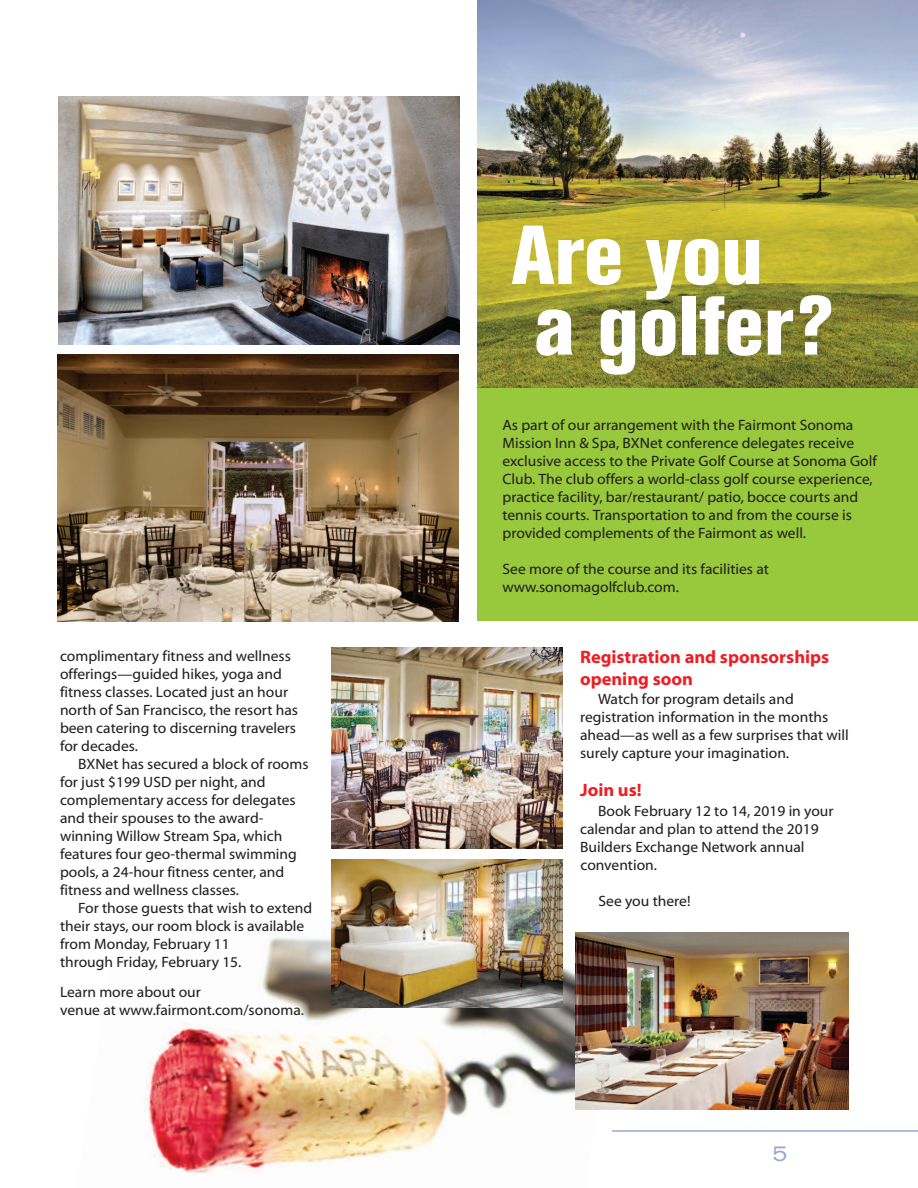
<style>
.page{position:relative;width:918px;height:1188px;background:#fff}
.page>*{position:absolute;margin:0;border:0;box-sizing:border-box;transform-origin:0 0}
.t1{font:800 condensed 82.65px/70.7px "Akzidenz Grotesk BE";color:#fff}
.t2{font:expanded 21px "Akzidenz Grotesk BE";color:#97a7d4}
.t3{font:700 18px/21.6px "Myriad Web Pro";color:#ee1d23}
.t4{font:15px/18px "Myriad Web Pro";color:#231f20}
</style>
<div class="page">
<img style="left:144px;top:918px;width:478px;height:256px">
<hr style="left:612px;top:1130px;width:306px;height:2px;background:#97a7d4">
<div style="left:477px;top:0;width:441px;height:621px;background:#98c83b"></div>
<img style="left:477px;top:0;width:441px;height:387px">
<img style="left:331px;top:860px;width:231px;height:147px">
<img style="left:332px;top:648px;width:230px;height:201px">
<img style="left:58px;top:354px;width:401px;height:268px">
<img style="left:58px;top:96px;width:401px;height:249px">
<img style="left:576px;top:932px;width:273px;height:177px">
<p class="t4" style="left:60px;top:647px;width:240px">complimentary fitness and wellness offerings—guided hikes, yoga and fitness classes. Located just an hour north of San Francisco, the resort has been catering to discerning travelers for decades.</p>
<p class="t4" style="left:60px;top:755px;width:250px;text-indent:18px">BXNet has secured a block of rooms for just $199 USD per night, and complementary access for delegates and their spouses to the award&shy;winning Willow Stream Spa, which features four geo-thermal swimming pools, a 24-hour fitness center, and fitness and wellness classes.</p>
<p class="t4" style="left:60px;top:899px;width:254px;text-indent:18px">For those guests that wish to extend their stays, our room block is available from Monday, February 11<br>through Friday, February 15.</p>
<p class="t4" style="left:60px;top:983px;width:246px">Learn more about our<br>venue at www.fairmont.com/sonoma.</p>
<h1 class="t1" style="left:512px;top:229px;width:325px">Are you<br>a golfer?</h1>
<p class="t4" style="left:502px;top:416px;width:376px">As part of our arrangement with the Fairmont Sonoma Mission Inn &amp; Spa, BXNet conference delegates receive exclusive access to the Private Golf Course at Sonoma Golf Club. The club offers a world-class golf course experience, practice facility, bar/restaurant/ patio, bocce courts and tennis courts. Transportation to and from the course is provided complements of the Fairmont as well.</p>
<p class="t4" style="left:503px;top:560px;width:268px">See more of the course and its facilities at www.sonomagolfclub.com.</p>
<p class="t3" style="left:580px;top:646px;width:251px">Registration and sponsorships opening soon</p>
<p class="t4" style="left:580px;top:690px;width:270px;text-indent:18px">Watch for program details and registration information in the months ahead—as well as a few surprises that will surely capture your imagination.</p>
<p class="t3" style="left:580px;top:779px;width:63px">Join us!</p>
<p class="t4" style="left:580px;top:802px;width:255px;text-indent:18px">Book February 12 to 14, 2019 in your calendar and plan to attend the 2019<br>Builders Exchange Network annual convention.</p>
<p class="t4" style="left:599px;top:892px;width:94px">See you there!</p>
<h2 class="t2" style="left:773px;top:1146px;width:16px">5</h2>
</div>
